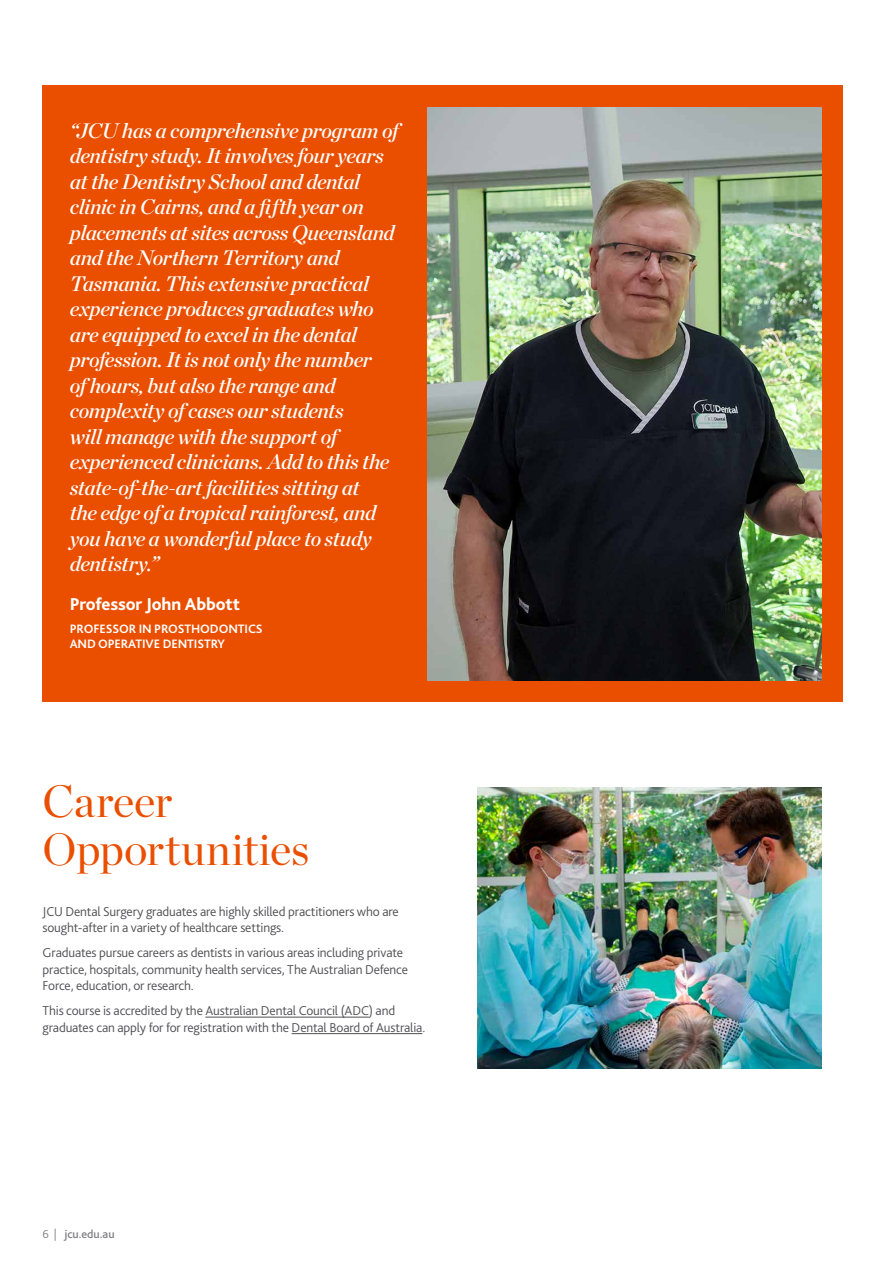
<style>
.page{position:relative;width:893px;height:1263px;background:#fff}
.page>*{position:absolute;margin:0;border:0;box-sizing:border-box;transform-origin:0 0}
.t1{font:45px/48px "Chronicle Display";letter-spacing:-.005em;color:#ea4f00}
.t2{font:italic 21px/25.5px "Chronicle Display Semi";letter-spacing:-.02em;color:#fff}
.t3{font:800 18px "Bliss 2";letter-spacing:-.01em;color:#fff}
.t4{font:300 13.5px/16.5px "Bliss 2";letter-spacing:-.01em;color:#504f53}
.t5{font:700 12.75px/15px "Bliss 2";letter-spacing:-.01em;color:#fff}
.t6{font:500 12px "Bliss 2";letter-spacing:-.005em;color:#818084}
.s1{font-weight:300}
</style>
<div class="page">
<div style="left:43px;top:85px;width:800px;height:617px;background:#ea4f00"></div>
<img style="left:477px;top:788px;width:345px;height:280px">
<img style="left:427px;top:108px;width:395px;height:572px">
<hr style="left:205px;top:1017px;width:164px;height:1px;background:#504f53">
<hr style="left:292px;top:1033px;width:130px;height:1px;background:#504f53">
<p class="t2" style="left:70px;top:116px;width:330px">“JCU has a comprehensive program of dentistry study. It involves four years at the Dentistry School and dental clinic in Cairns, and a fifth year on placements at sites across Queensland and the Northern Territory and Tasmania. This extensive practical experience produces graduates who are equipped to excel in the dental profession. It is not only the number<br>of hours, but also the range and complexity of cases our students<br>will manage with the support of experienced clinicians. Add to this the state-of-the-art facilities sitting at<br>the edge of a tropical rainforest, and you have a wonderful place to study dentistry.”</p>
<p class="t3" style="left:70px;top:592px;width:172px">Professor John Abbott</p>
<p class="t5" style="left:70px;top:621px;width:194px">PROFESSOR IN PROSTHODONTICS<br>AND OPERATIVE DENTISTRY</p>
<h1 class="t1" style="left:43px;top:774px;width:268px">Career<br>Opportunities</h1>
<p class="t4" style="left:43px;top:903px;width:358px">JCU Dental Surgery graduates are highly skilled practitioners who are sought-after in a variety of healthcare settings.</p>
<p class="t4" style="left:43px;top:944px;width:367px">Graduates pursue careers as dentists in various areas including private practice, hospitals, community health services, The Australian Defence<br>Force, education, or research.</p>
<p class="t4" style="left:43px;top:1002px;width:384px">This course is accredited by the Australian Dental Council (ADC) and graduates can apply for for registration with the Dental Board of Australia.</p>
<p class="t6" style="left:43px;top:1227px;width:74px"><span class="s1">6 |</span> jcu.edu.au</p>
</div>
